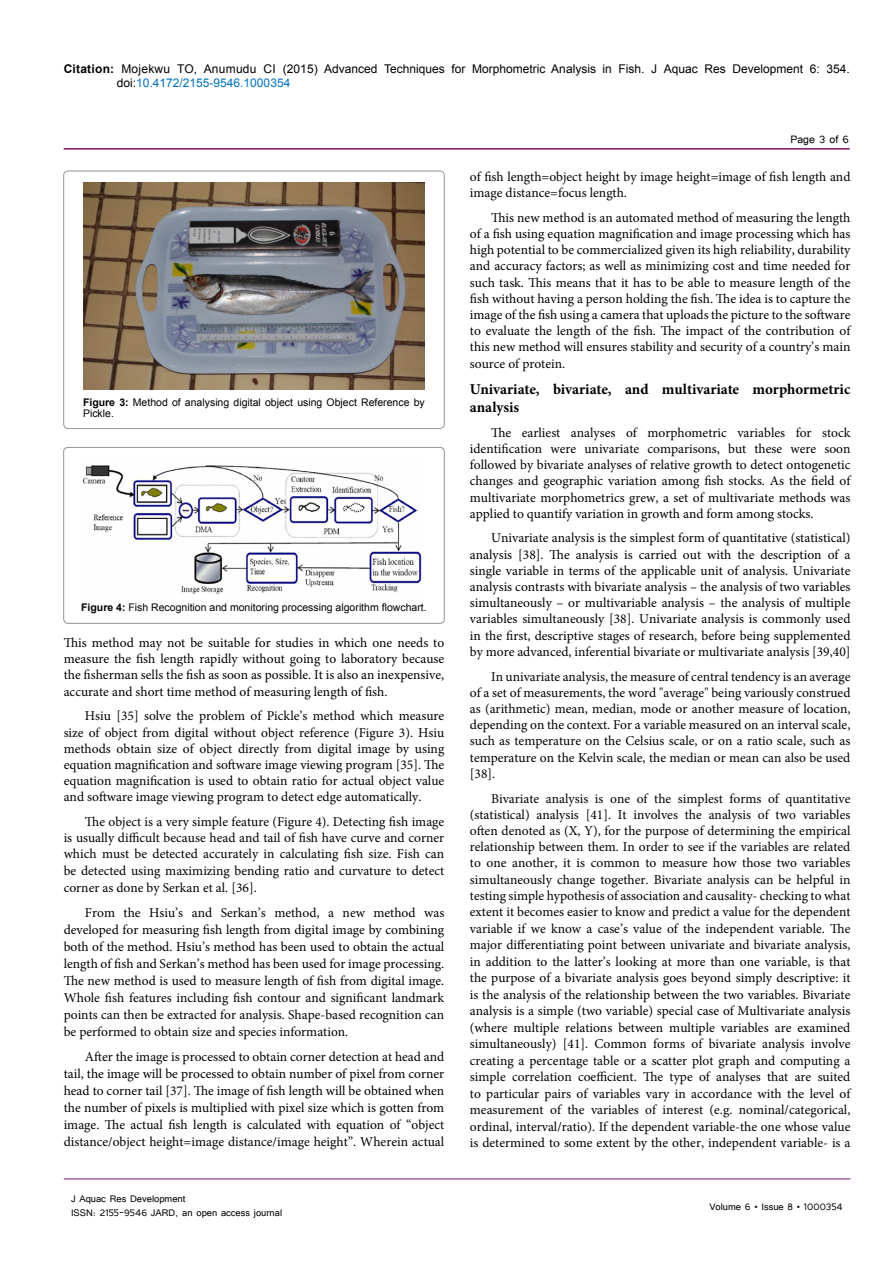
<style>
.page{position:relative;width:893px;height:1263px;background:#fff}
.page>*{position:absolute;margin:0;border:0;box-sizing:border-box;transform-origin:0 0}
.t1{font:700 15px/18px "Minion Pro";color:#000}
.t2{font:13.5px/16.2px "Minion Pro";color:#000;text-align:justify}
.t3{font:13.5px "Tunga";color:#000}
.t4{font:12px/14.4px "Arial";color:#000}
.t5{font:12px/14.4px "Tunga";color:#000}
.t6{font:10.5px/11.6px "Arial";color:#000}
.s1{font-weight:700}
.s2{color:#0072bc}
</style>
<div class="page">
<hr style="left:64px;top:148px;width:786px;height:2px;background:#741472">
<hr style="left:64px;top:1179px;width:786px;height:1px;background:#741472">
<div style="left:64px;top:171px;width:380px;height:258px;border:1px solid #939598;border-radius:4px"></div>
<img style="left:83px;top:182px;width:342px;height:208px">
<div style="left:64px;top:447px;width:380px;height:176px;border:1px solid #939598;border-radius:4px"></div>
<img style="left:82px;top:465px;width:340px;height:129px">
<p class="t4" style="left:117px;top:61px;width:734px;text-indent:-53px"><span class="s1">Citation:</span> Mojekwu TO, Anumudu CI (2015) Advanced Techniques for Morphometric Analysis in Fish. J Aquac Res Development 6: 354. doi:<span class="s2">10.4172/2155-9546.1000354</span></p>
<p class="t6" style="left:83px;top:396px;width:343px"><span class="s1">Figure 3:</span> Method of analysing digital object using Object Reference by<br>Pickle.</p>
<p class="t6" style="left:81px;top:602px;width:347px"><span class="s1">Figure 4:</span> Fish Recognition and monitoring processing algorithm flowchart.</p>
<p class="t2" style="left:64px;top:635px;width:382px">This method may not be suitable for studies in which one needs to measure the fish length rapidly without going to laboratory because the fisherman sells the fish as soon as possible. It is also an inexpensive, accurate and short time method of measuring length of fish.</p>
<p class="t2" style="left:64px;top:708px;width:382px;text-indent:21px">Hsiu [35] solve the problem of Pickle’s method which measure size of object from digital without object reference (Figure 3). Hsiu methods obtain size of object directly from digital image by using equation magnification and software image viewing program [35]. The equation magnification is used to obtain ratio for actual object value and software image viewing program to detect edge automatically.</p>
<p class="t2" style="left:64px;top:813px;width:382px;text-indent:21px">The object is a very simple feature (Figure 4). Detecting fish image is usually difficult because head and tail of fish have curve and corner which must be detected accurately in calculating fish size. Fish can be detected using maximizing bending ratio and curvature to detect corner as done by Serkan et al. [36].</p>
<p class="t2" style="left:64px;top:904px;width:382px;line-height:17px;text-indent:21px">From the Hsiu’s and Serkan’s method, a new method was developed for measuring fish length from digital image by combining both of the method. Hsiu’s method has been used to obtain the actual length of fish and Serkan’s method has been used for image processing.<br>The new method is used to measure length of fish from digital image.<br>Whole fish features including fish contour and significant landmark points can then be extracted for analysis. Shape-based recognition can be performed to obtain size and species information.</p>
<p class="t2" style="left:64px;top:1048px;width:382px;line-height:17px;text-indent:21px">After the image is processed to obtain corner detection at head and tail, the image will be processed to obtain number of pixel from corner head to corner tail [37]. The image of fish length will be obtained when the number of pixels is multiplied with pixel size which is gotten from image. The actual fish length is calculated with equation of “object distance/object height=image distance/image height”. Wherein actual</p>
<p class="t5" style="left:71px;top:1190px;width:213px">J Aquac Res Development<br>ISSN: 2155-9546 JARD, an open access journal</p>
<p class="t3" style="left:790px;top:131px;width:60px">Page 3 of 6</p>
<p class="t2" style="left:470px;top:169px;width:382px">of fish length=object height by image height=image of fish length and image distance=focus length.</p>
<p class="t2" style="left:470px;top:209px;width:382px;text-indent:21px">This new method is an automated method of measuring the length of a fish using equation magnification and image processing which has high potential to be commercialized given its high reliability, durability and accuracy factors; as well as minimizing cost and time needed for such task. This means that it has to be able to measure length of the fish without having a person holding the fish. The idea is to capture the image of the fish using a camera that uploads the picture to the software to evaluate the length of the fish. The impact of the contribution of this new method will ensures stability and security of a country’s main source of protein.</p>
<p class="t1" style="left:470px;top:380px;width:382px">Univariate, bivariate, and multivariate morphormetric analysis</p>
<p class="t2" style="left:470px;top:424px;width:382px;text-indent:21px">The earliest analyses of morphometric variables for stock identification were univariate comparisons, but these were soon followed by bivariate analyses of relative growth to detect ontogenetic changes and geographic variation among fish stocks. As the field of multivariate morphometrics grew, a set of multivariate methods was applied to quantify variation in growth and form among stocks.</p>
<p class="t2" style="left:470px;top:530px;width:382px;text-indent:21px">Univariate analysis is the simplest form of quantitative (statistical) analysis [38]. The analysis is carried out with the description of a single variable in terms of the applicable unit of analysis. Univariate analysis contrasts with bivariate analysis – the analysis of two variables simultaneously – or multivariable analysis – the analysis of multiple variables simultaneously [38]. Univariate analysis is commonly used in the first, descriptive stages of research, before being supplemented by more advanced, inferential bivariate or multivariate analysis [39,40]</p>
<p class="t2" style="left:470px;top:668px;width:382px;text-indent:21px">In univariate analysis, the measure of central tendency is an average of a set of measurements, the word "average" being variously construed as (arithmetic) mean, median, mode or another measure of location, depending on the context. For a variable measured on an interval scale, such as temperature on the Celsius scale, or on a ratio scale, such as temperature on the Kelvin scale, the median or mean can also be used [38].</p>
<p class="t2" style="left:470px;top:790px;width:382px;text-indent:21px">Bivariate analysis is one of the simplest forms of quantitative (statistical) analysis [41]. It involves the analysis of two variables often denoted as (X, Y), for the purpose of determining the empirical relationship between them. In order to see if the variables are related to one another, it is common to measure how those two variables simultaneously change together. Bivariate analysis can be helpful in testing simple hypothesis of association and causality- checking to what extent it becomes easier to know and predict a value for the dependent variable if we know a case’s value of the independent variable. The major differentiating point between univariate and bivariate analysis, in addition to the latter’s looking at more than one variable, is that the purpose of a bivariate analysis goes beyond simply descriptive: it is the analysis of the relationship between the two variables. Bivariate analysis is a simple (two variable) special case of Multivariate analysis (where multiple relations between multiple variables are examined simultaneously) [41]. Common forms of bivariate analysis involve creating a percentage table or a scatter plot graph and computing a simple correlation coefficient. The type of analyses that are suited to particular pairs of variables vary in accordance with the level of measurement of the variables of interest (e.g. nominal/categorical, ordinal, interval/ratio). If the dependent variable-the one whose value is determined to some extent by the other, independent variable- is a</p>
<p class="t5" style="left:709px;top:1199px;width:135px">Volume 6 • Issue 8 • 1000354</p>
</div>
